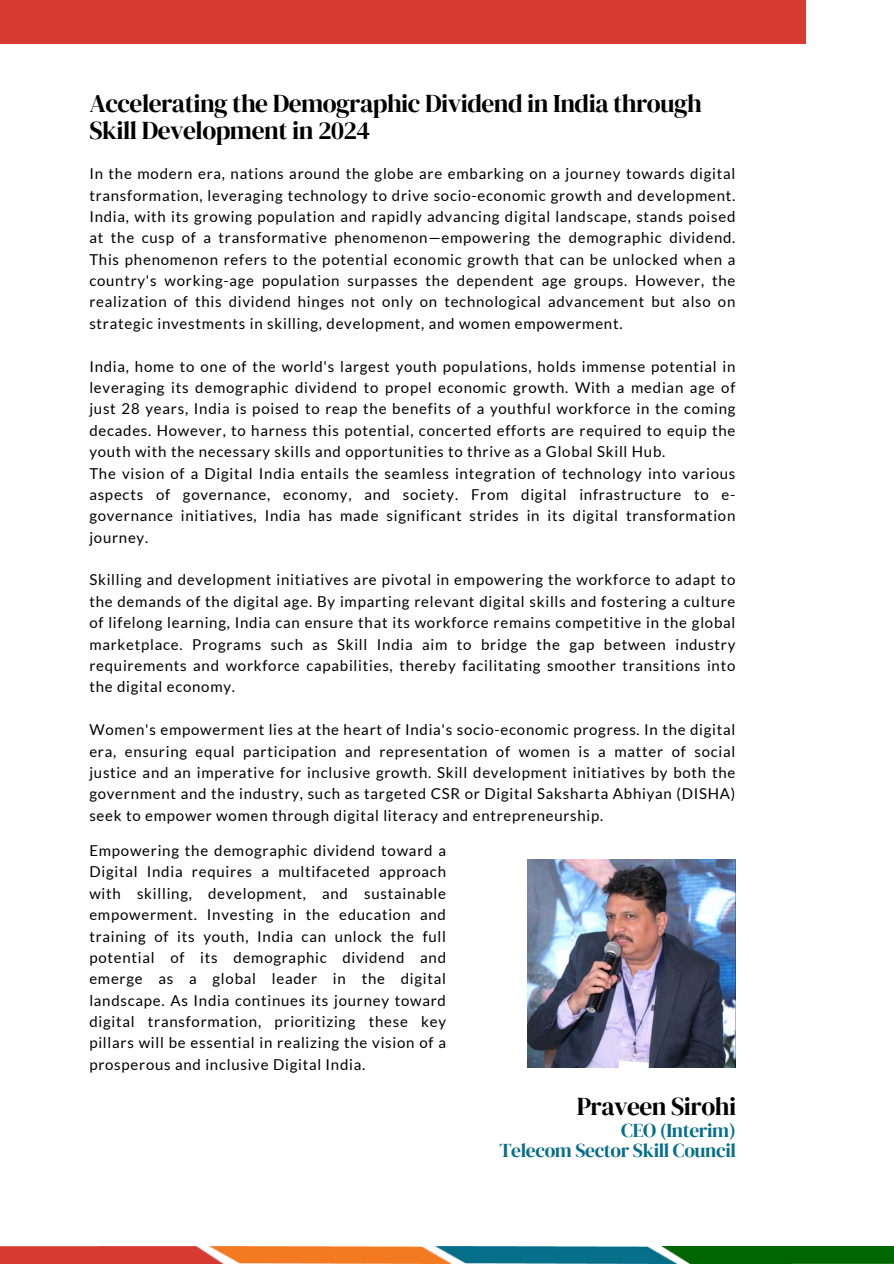
<style>
.page{position:relative;width:894px;height:1264px;background:#fff}
.page>*{position:absolute;margin:0;border:0;box-sizing:border-box;transform-origin:0 0}
.t1{font:25.5px/26.4px "DM Serif Display";letter-spacing:-.02em;color:#000}
.t2{font:19.5px/20.2px "DM Serif Display";letter-spacing:-.02em;color:#066e89;text-align:right}
.t3{font:15px/21.3px "Lato";letter-spacing:.05em;color:#000;text-align:justify}
</style>
<div class="page">
<img style="left:0;top:1246px;width:893px;height:17px">
<div style="left:0;top:0;width:804px;height:44px;background:#d63a31"></div>
<img style="left:527px;top:859px;width:208px;height:208px">
<h1 class="t1" style="left:89px;top:90px;width:614px">Accelerating the Demographic Dividend in India through<br>Skill Development in 2024</h1>
<p class="t3" style="left:89px;top:163px;width:647px">In the modern era, nations around the globe are embarking on a journey towards digital transformation, leveraging technology to drive socio-economic growth and development.<br>India, with its growing population and rapidly advancing digital landscape, stands poised at the cusp of a transformative phenomenon—empowering the demographic dividend.<br>This phenomenon refers to the potential economic growth that can be unlocked when a country's working-age population surpasses the dependent age groups. However, the realization of this dividend hinges not only on technological advancement but also on strategic investments in skilling, development, and women empowerment.</p>
<p class="t3" style="left:89px;top:355px;width:647px;text-align:left">India, home to one of the world's largest youth populations, holds immense potential in leveraging its demographic dividend to propel economic growth. With a median age of just 28 years, India is poised to reap the benefits of a youthful workforce in the coming decades. However, to harness this potential, concerted efforts are required to equip the youth with the necessary skills and opportunities to thrive as a Global Skill Hub.<br>The vision of a Digital India entails the seamless integration of technology into various aspects of governance, economy, and society. From digital infrastructure to e&shy;governance initiatives, India has made significant strides in its digital transformation journey.</p>
<p class="t3" style="left:89px;top:569px;width:647px">Skilling and development initiatives are pivotal in empowering the workforce to adapt to the demands of the digital age. By imparting relevant digital skills and fostering a culture of lifelong learning, India can ensure that its workforce remains competitive in the global marketplace. Programs such as Skill India aim to bridge the gap between industry requirements and workforce capabilities, thereby facilitating smoother transitions into the digital economy.</p>
<p class="t3" style="left:89px;top:718px;width:647px">Women's empowerment lies at the heart of India's socio-economic progress. In the digital era, ensuring equal participation and representation of women is a matter of social justice and an imperative for inclusive growth. Skill development initiatives by both the government and the industry, such as targeted CSR or Digital Saksharta Abhiyan (DISHA) seek to empower women through digital literacy and entrepreneurship.</p>
<p class="t3" style="left:89px;top:839px;width:358px">Empowering the demographic dividend toward a Digital India requires a multifaceted approach with skilling, development, and sustainable empowerment. Investing in the education and training of its youth, India can unlock the full potential of its demographic dividend and emerge as a global leader in the digital landscape. As India continues its journey toward digital transformation, prioritizing these key pillars will be essential in realizing the vision of a prosperous and inclusive Digital India.</p>
<h1 class="t1" style="left:576px;top:1092px;width:161px">Praveen Sirohi</h1>
<h2 class="t2" style="left:499px;top:1120px;width:238px">CEO (Interim)<br>Telecom Sector Skill Council</h2>
</div>
